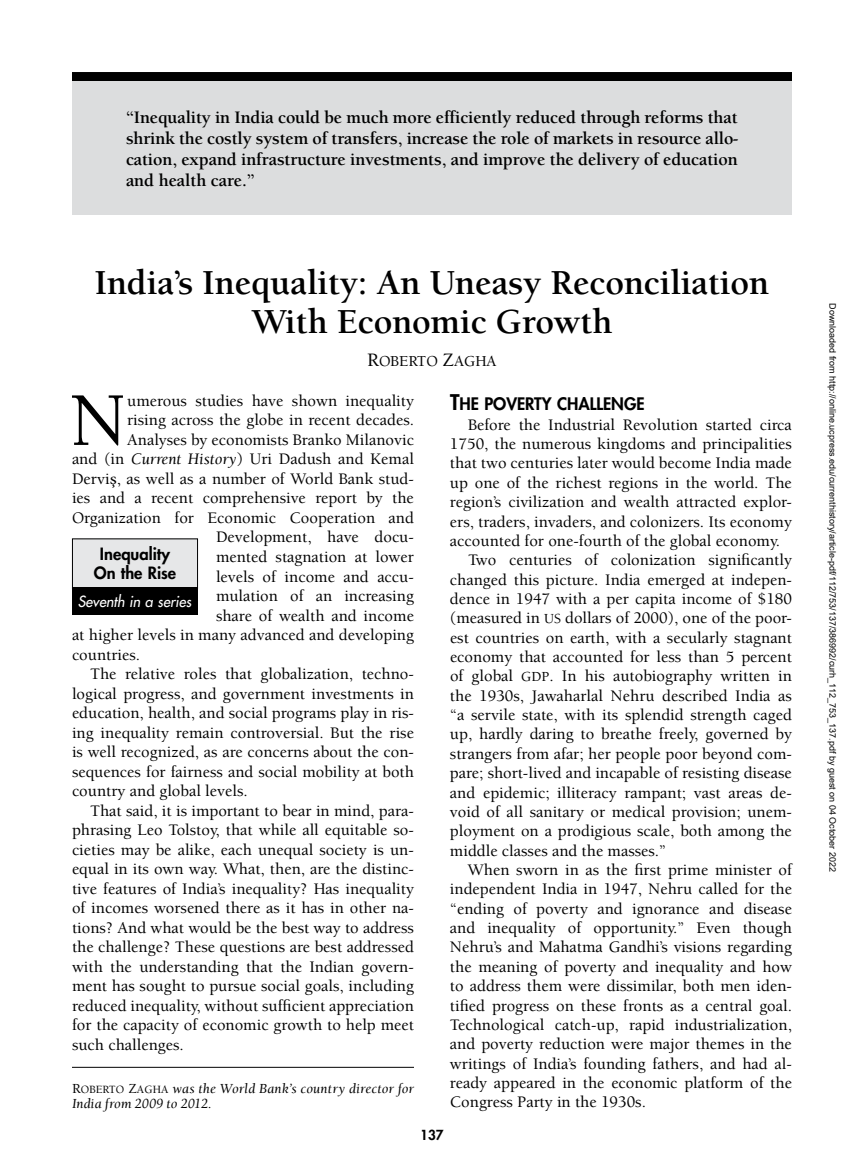
<style>
.page{position:relative;width:864px;height:1175px;background:#fff}
.page>*{position:absolute;margin:0;border:0;box-sizing:border-box;transform-origin:0 0}
.t1{font:500 77.85px "Berkeley";color:#000}
.t2{font:700 36px/39px "Berkeley";letter-spacing:-.005em;color:#000;text-align:center}
.t3{font:700 18px/21px "Berkeley";letter-spacing:-.005em;color:#000;text-align:justify}
.t4{font:16.8px "Futura Heavy SC800";letter-spacing:-.005em;color:#000}
.t5{font:500 16.5px "Berkeley";color:#000}
.t6{font:800 16.5px/18.8px "Futura";color:#000;text-align:center}
.t7{font:15.6px "Berkeley Medium SC800";letter-spacing:-.005em;color:#000}
.t8{font:italic 15px "Futura";color:#fff;scale:.96 1}
.t9{font:italic 14.25px/15px "Berkeley";letter-spacing:.01em;color:#000}
.t10{font:800 13.5px "Futura";color:#000}
.t11{font:9px "Arial";color:#000}
.s1{font-size:19.5px}
.s2{font-size:21px}
.s3{font-size:14.25px}
.s4{font-weight:400;font-style:italic}
.s5{font-family:"Minion Pro";font-weight:400}
.s6{font-family:"Berkeley Medium SC800";font-style:normal}
.s7{font-family:"Berkeley Medium SC800";font-style:normal;font-size:11.4px}
</style>
<div class="page">
<div style="left:72px;top:72px;width:720px;height:9px;background:#000"></div>
<div style="left:72px;top:81px;width:720px;height:133px;background:#dcddde"></div>
<hr style="left:72px;top:1066px;width:342px;height:1px;background:#000">
<div style="left:72px;top:539px;width:126px;height:50px;background:#e6e7e8"></div>
<div style="left:72px;top:538px;width:126px;height:51px;border:1px solid #000"></div>
<div style="left:72px;top:587px;width:126px;height:28px;background:#000"></div>
<p class="t3" style="left:126px;top:107px;width:614px">“Inequality in India could be much more efficiently reduced through reforms that shrink the costly system of transfers, increase the role of markets in resource allo&shy;cation, expand infrastructure investments, and improve the delivery of education and health care.”</p>
<h2 class="t2" style="left:94px;top:264px;width:676px">India’s Inequality: An Uneasy Reconciliation<br>With Economic Growth</h2>
<p class="t7" style="left:367px;top:353px;width:131px"><span class="s1">R</span>OBERTO <span class="s1">Z</span>AGHA</p>
<h1 class="t1" style="left:69px;top:379px;width:59px">N</h1>
<p class="t5" style="left:127px;top:392px;width:288px">umerous studies have shown inequality</p>
<p class="t4" style="left:450px;top:393px;width:196px"><span class="s2">T</span>HE POVERTY CHALLENGE</p>
<p class="t5" style="left:468px;top:416px;width:325px">Before the Industrial Revolution started circa</p>
<p class="t5" style="left:450px;top:435px;width:344px">1750, the numerous kingdoms and principalities</p>
<p class="t5" style="left:450px;top:454px;width:343px">that two centuries later would become India made</p>
<p class="t5" style="left:450px;top:474px;width:343px">up one of the richest regions in the world. The</p>
<p class="t5" style="left:450px;top:493px;width:343px">region’s civilization and wealth attracted explor-</p>
<p class="t5" style="left:450px;top:512px;width:344px">ers, traders, invaders, and colonizers. Its economy</p>
<p class="t5" style="left:450px;top:532px;width:332px">accounted for one-fourth of the global economy.</p>
<p class="t5" style="left:468px;top:551px;width:325px">Two centuries of colonization significantly</p>
<p class="t5" style="left:450px;top:570px;width:344px">changed this picture. India emerged at indepen-</p>
<p class="t5" style="left:450px;top:590px;width:344px">dence in 1947 with a per capita income of $180</p>
<p class="t5" style="left:450px;top:609px;width:343px">(measured in <span class="s3">US</span> dollars of 2000), one of the poor-</p>
<p class="t5" style="left:450px;top:629px;width:344px">est countries on earth, with a secularly stagnant</p>
<p class="t5" style="left:450px;top:648px;width:344px">economy that accounted for less than 5 percent</p>
<p class="t5" style="left:450px;top:667px;width:344px">of global <span class="s3">GDP</span>. In his autobiography written in</p>
<p class="t5" style="left:450px;top:687px;width:344px">the 1930s, Jawaharlal Nehru described India as</p>
<p class="t5" style="left:450px;top:706px;width:344px">“a servile state, with its splendid strength caged</p>
<p class="t5" style="left:450px;top:725px;width:344px">up, hardly daring to breathe freely, governed by</p>
<p class="t5" style="left:450px;top:745px;width:344px">strangers from afar; her people poor beyond com-</p>
<p class="t5" style="left:450px;top:764px;width:343px">pare; short-lived and incapable of resisting disease</p>
<p class="t5" style="left:450px;top:783px;width:343px">and epidemic; illiteracy rampant; vast areas de-</p>
<p class="t5" style="left:450px;top:803px;width:343px">void of all sanitary or medical provision; unem-</p>
<p class="t5" style="left:450px;top:822px;width:343px">ployment on a prodigious scale, both among the</p>
<p class="t5" style="left:450px;top:841px;width:218px">middle classes and the masses.”</p>
<p class="t5" style="left:468px;top:861px;width:326px">When sworn in as the first prime minister of</p>
<p class="t5" style="left:450px;top:880px;width:344px">independent India in 1947, Nehru called for the</p>
<p class="t5" style="left:450px;top:899px;width:344px">“ending of poverty and ignorance and disease</p>
<p class="t5" style="left:450px;top:919px;width:343px">and inequality of opportunity.” Even though</p>
<p class="t5" style="left:450px;top:938px;width:343px">Nehru’s and Mahatma Gandhi’s visions regarding</p>
<p class="t5" style="left:450px;top:958px;width:344px">the meaning of poverty and inequality and how</p>
<p class="t5" style="left:450px;top:977px;width:344px">to address them were dissimilar, both men iden-</p>
<p class="t5" style="left:450px;top:996px;width:344px">tified progress on these fronts as a central goal.</p>
<p class="t5" style="left:450px;top:1016px;width:344px">Technological catch-up, rapid industrialization,</p>
<p class="t5" style="left:450px;top:1035px;width:343px">and poverty reduction were major themes in the</p>
<p class="t5" style="left:450px;top:1054px;width:344px">writings of India’s founding fathers, and had al-</p>
<p class="t5" style="left:450px;top:1074px;width:344px">ready appeared in the economic platform of the</p>
<p class="t5" style="left:450px;top:1093px;width:197px">Congress Party in the 1930s.</p>
<p class="t5" style="left:127px;top:411px;width:288px">rising across the globe in recent decades.</p>
<p class="t5" style="left:127px;top:431px;width:288px">Analyses by economists Branko Milanovic</p>
<p class="t5" style="left:72px;top:450px;width:343px">and (in <span class="s4">Current History</span>) Uri Dadush and Kemal</p>
<p class="t5" style="left:72px;top:470px;width:344px">Dervi<span class="s5">ş</span>, as well as a number of World Bank stud-</p>
<p class="t5" style="left:72px;top:489px;width:343px">ies and a recent comprehensive report by the</p>
<p class="t5" style="left:72px;top:509px;width:344px">Organization for Economic Cooperation and</p>
<p class="t5" style="left:216px;top:528px;width:199px">Development, have docu-</p>
<p class="t5" style="left:216px;top:548px;width:199px">mented stagnation at lower</p>
<p class="t5" style="left:216px;top:567px;width:199px">levels of income and accu-</p>
<p class="t5" style="left:216px;top:587px;width:200px">mulation of an increasing</p>
<p class="t5" style="left:216px;top:606px;width:199px">share of wealth and income</p>
<p class="t5" style="left:72px;top:626px;width:344px">at higher levels in many advanced and developing</p>
<p class="t5" style="left:72px;top:645px;width:70px">countries.</p>
<p class="t5" style="left:90px;top:665px;width:326px">The relative roles that globalization, techno-</p>
<p class="t5" style="left:72px;top:684px;width:344px">logical progress, and government investments in</p>
<p class="t5" style="left:72px;top:704px;width:343px">education, health, and social programs play in ris-</p>
<p class="t5" style="left:72px;top:723px;width:344px">ing inequality remain controversial. But the rise</p>
<p class="t5" style="left:72px;top:743px;width:344px">is well recognized, as are concerns about the con-</p>
<p class="t5" style="left:72px;top:762px;width:343px">sequences for fairness and social mobility at both</p>
<p class="t5" style="left:72px;top:782px;width:177px">country and global levels.</p>
<p class="t5" style="left:90px;top:801px;width:325px">That said, it is important to bear in mind, para-</p>
<p class="t5" style="left:72px;top:821px;width:344px">phrasing Leo Tolstoy, that while all equitable so-</p>
<p class="t5" style="left:72px;top:840px;width:343px">cieties may be alike, each unequal society is un-</p>
<p class="t5" style="left:72px;top:860px;width:344px">equal in its own way. What, then, are the distinc-</p>
<p class="t5" style="left:72px;top:879px;width:343px">tive features of India’s inequality? Has inequality</p>
<p class="t5" style="left:72px;top:899px;width:344px">of incomes worsened there as it has in other na-</p>
<p class="t5" style="left:72px;top:918px;width:344px">tions? And what would be the best way to address</p>
<p class="t5" style="left:72px;top:938px;width:343px">the challenge? These questions are best addressed</p>
<p class="t5" style="left:72px;top:957px;width:343px">with the understanding that the Indian govern-</p>
<p class="t5" style="left:72px;top:977px;width:344px">ment has sought to pursue social goals, including</p>
<p class="t5" style="left:72px;top:996px;width:344px">reduced inequality, without sufficient appreciation</p>
<p class="t5" style="left:72px;top:1016px;width:344px">for the capacity of economic growth to help meet</p>
<p class="t5" style="left:72px;top:1035px;width:113px">such challenges.</p>
<p class="t6" style="left:94px;top:544px;width:84px">Inequality<br>On the Rise</p>
<p class="t8" style="left:78px;top:591px;width:120px">Seventh in a series</p>
<p class="t9" style="left:72px;top:1081px;width:344px"><span class="s6">R</span><span class="s7">OBERTO</span> <span class="s6">Z</span><span class="s7">AGHA</span> was the World Bank’s country director for<br>India from 2009 to 2012.</p>
<p class="t10" style="left:420px;top:1125px;width:25px">137</p>
<p class="t11" style="left:836px;top:303px;width:570px;rotate:90deg">Downloaded from http://online.ucpress.edu/currenthistory/article-pdf/112/753/137/386992/curh_112_753_137.pdf by guest on 04 October 2022</p>
</div>
